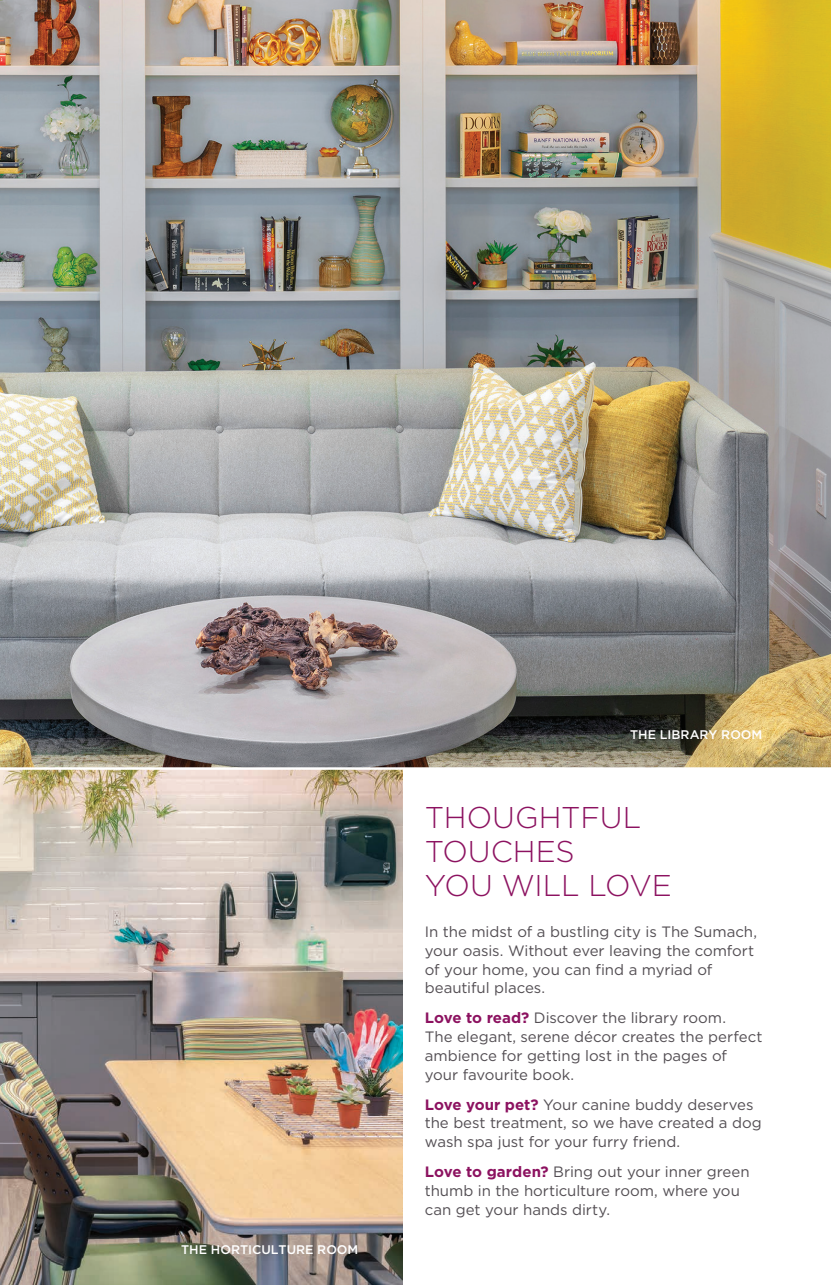
<style>
.page{position:relative;width:831px;height:1285px;background:#fff}
.page>*{position:absolute;margin:0;border:0;box-sizing:border-box;transform-origin:0 0}
.t1{font:300 30px/33.8px "Gotham HTF";letter-spacing:-.005em;color:#8c1260}
.t2{font:15px/18.8px "Gotham HTF";letter-spacing:-.005em;color:#534e53}
.t3{font:500 12.5px "Gotham HTF";color:#fff}
.s1{font-weight:700;color:#8c1260}
</style>
<div class="page">
<img style="left:0;top:769px;width:402px;height:515px">
<img style="left:0;top:0;width:831px;height:767px">
<p class="t3" style="left:181px;top:1241px;width:179px">THE HORTICULTURE ROOM</p>
<p class="t3" style="left:630px;top:727px;width:134px">THE LIBRARY ROOM</p>
<h2 class="t1" style="left:425px;top:800px;width:248px">THOUGHTFUL<br>TOUCHES<br>YOU WILL LOVE</h2>
<p class="t2" style="left:425px;top:922px;width:334px">In the midst of a bustling city is The Sumach, your oasis. Without ever leaving the comfort of your home, you can find a myriad of beautiful places.</p>
<p class="t2" style="left:425px;top:1008px;width:339px"><span class="s1">Love to read?</span> Discover the library room.<br>The elegant, serene décor creates the perfect ambience for getting lost in the pages of your favourite book.</p>
<p class="t2" style="left:425px;top:1094px;width:338px"><span class="s1">Love your pet?</span> Your canine buddy deserves the best treatment, so we have created a dog wash spa just for your furry friend.</p>
<p class="t2" style="left:425px;top:1162px;width:326px"><span class="s1">Love to garden?</span> Bring out your inner green thumb in the horticulture room, where you can get your hands dirty.</p>
</div>
